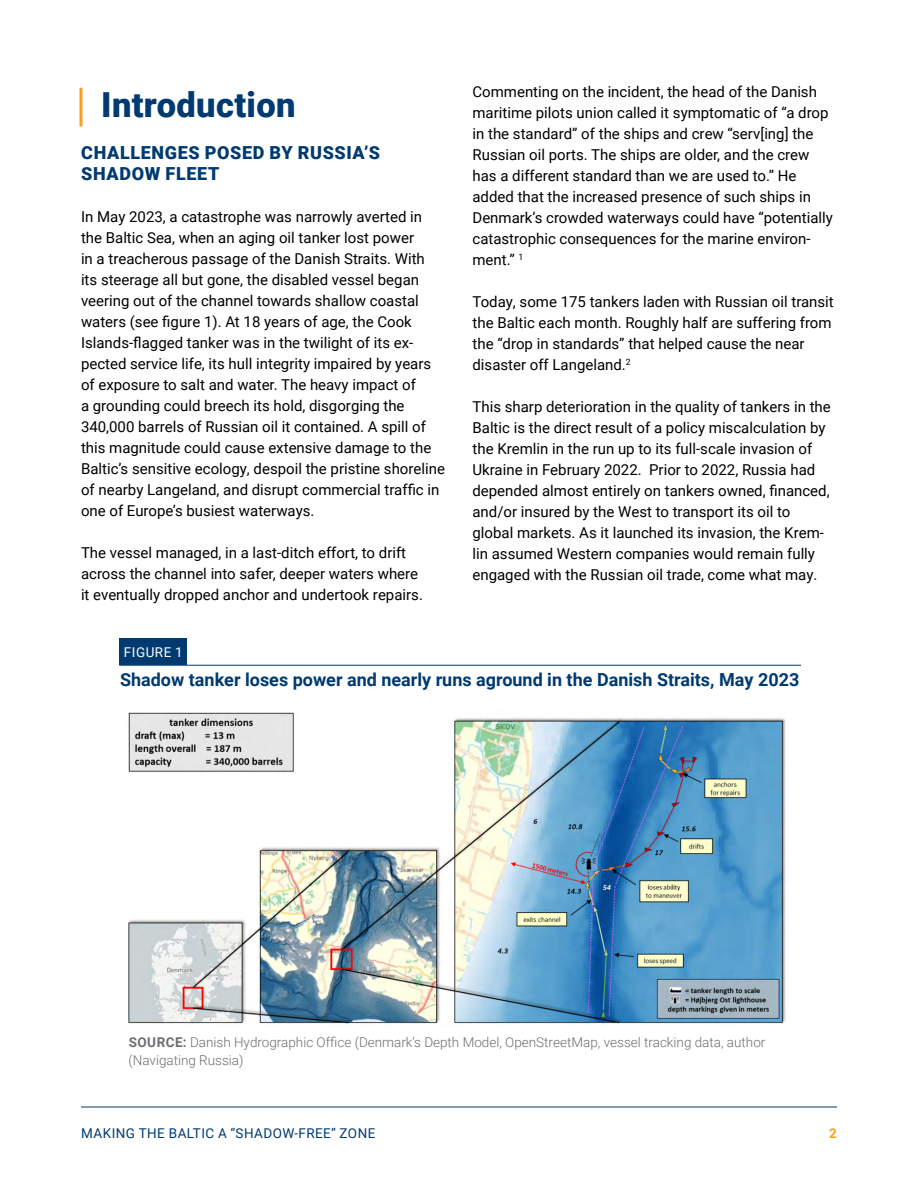
<style>
.page{position:relative;width:918px;height:1188px;background:#fff}
.page>*{position:absolute;margin:0;border:0;box-sizing:border-box;transform-origin:0 0}
.t1{font:900 34.5px "Roboto";letter-spacing:.01em;color:#003a70}
.t2{font:700 18px "Roboto";color:#003a70}
.t3{font:900 18px/21px "Roboto";letter-spacing:.035em;color:#003a70}
.t4{font:15px/21px "Roboto";color:#000}
.t5{font:300 13.5px/18px "Roboto";color:#6d6e71}
.t6{font:13.5px "Roboto";letter-spacing:.035em;color:#003a70}
.t7{font:13.5px "Roboto";letter-spacing:.035em;color:#fff}
.t8{font:700 13.5px "Roboto";color:#ff9e1a}
.s1{font-weight:700}
</style>
<div class="page">
<hr style="left:81px;top:1107px;width:756px;height:1px;background:#003a70">
<hr style="left:80px;top:88px;width:2px;height:39px;background:#ff9e1a">
<img style="left:128px;top:712px;width:659px;height:312px">
<div style="left:119px;top:638px;width:68px;height:27px;background:#003a70"></div>
<hr style="left:119px;top:665px;width:682px;height:1px;background:#003a70">
<h1 class="t1" style="left:101px;top:81px;width:196px">Introduction</h1>
<p class="t3" style="left:81px;top:142px;width:300px">CHALLENGES POSED BY RUSSIA’S<br>SHADOW FLEET</p>
<p class="t4" style="left:81px;top:206px;width:366px">In May 2023, a catastrophe was narrowly averted in the Baltic Sea, when an aging oil tanker lost power<br>in a treacherous passage of the Danish Straits. With<br>its steerage all but gone, the disabled vessel began veering out of the channel towards shallow coastal waters (see figure 1). At 18 years of age, the Cook Islands-flagged tanker was in the twilight of its ex&shy;pected service life, its hull integrity impaired by years of exposure to salt and water. The heavy impact of<br>a grounding could breech its hold, disgorging the 340,000 barrels of Russian oil it contained. A spill of this magnitude could cause extensive damage to the Baltic’s sensitive ecology, despoil the pristine shoreline of nearby Langeland, and disrupt commercial traffic in one of Europe’s busiest waterways.</p>
<p class="t4" style="left:81px;top:542px;width:343px">The vessel managed, in a last-ditch effort, to drift across the channel into safer, deeper waters where it eventually dropped anchor and undertook repairs.</p>
<p class="t4" style="left:472px;top:80px;width:362px">Commenting on the incident, the head of the Danish maritime pilots union called it symptomatic of “a drop in the standard” of the ships and crew “serv[ing] the Russian oil ports. The ships are older, and the crew has a different standard than we are used to.” He added that the increased presence of such ships in Denmark’s crowded waterways could have “potentially catastrophic consequences for the marine environ&shy;ment.” <sup>1</sup></p>
<p class="t4" style="left:472px;top:290px;width:363px">Today, some 175 tankers laden with Russian oil transit the Baltic each month. Roughly half are suffering from the “drop in standards” that helped cause the near disaster off Langeland.<sup>2</sup></p>
<p class="t4" style="left:472px;top:395px;width:360px">This sharp deterioration in the quality of tankers in the Baltic is the direct result of a policy miscalculation by the Kremlin in the run up to its full-scale invasion of Ukraine in February 2022. Prior to 2022, Russia had depended almost entirely on tankers owned, financed, and/or insured by the West to transport its oil to global markets. As it launched its invasion, the Krem&shy;lin assumed Western companies would remain fully engaged with the Russian oil trade, come what may.</p>
<p class="t7" style="left:124px;top:643px;width:60px">FIGURE 1</p>
<p class="t2" style="left:120px;top:667px;width:681px">Shadow tanker loses power and nearly runs aground in the Danish Straits, May 2023</p>
<p class="t5" style="left:129px;top:1033px;width:638px"><span class="s1">SOURCE:</span> Danish Hydrographic Office (Denmark’s Depth Model, OpenStreetMap, vessel tracking data, author (Navigating Russia)</p>
<p class="t6" style="left:81px;top:1124px;width:296px">MAKING THE BALTIC A “SHADOW-FREE” ZONE</p>
<p class="t8" style="left:829px;top:1124px;width:9px">2</p>
</div>
